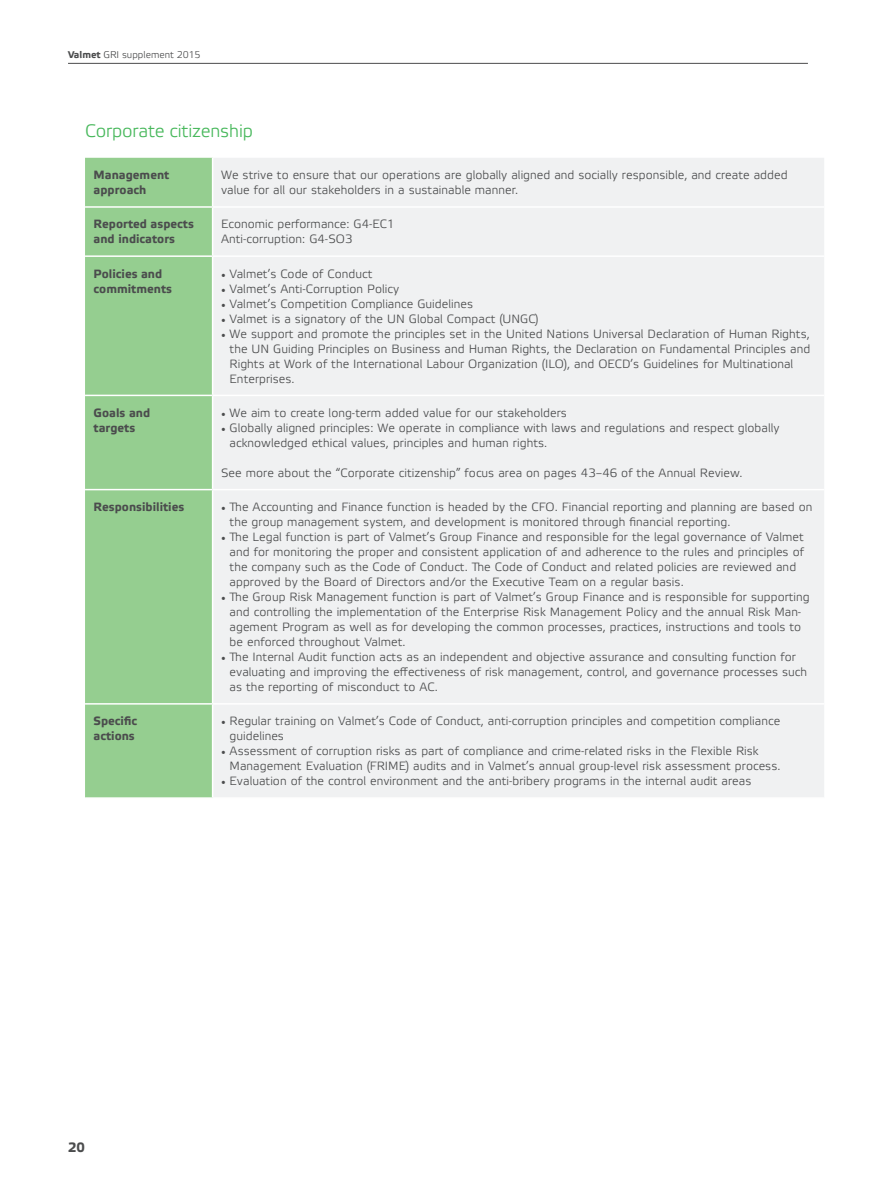
<style>
.page{position:relative;width:893px;height:1191px;background:#fff}
.page>*{position:absolute;margin:0;border:0;box-sizing:border-box;transform-origin:0 0}
._01Subhead_1{font:300 18px "Etelka";letter-spacing:-.01em;color:#48b85c}
.t1{font:700 13.5px "Etelka Text";color:#4b4c4d}
.Taulukko_perus{font:300 12px/15px "Etelka";letter-spacing:.005em;color:#4b4c4d}
.Taulukko_valkoinen_b{font:700 12px/15px "Etelka Text";letter-spacing:.005em;color:#4b4c4d}
.t2{font:300 9.75px "Etelka";color:#4b4c4d}
.s1{font-family:"Etelka Text";font-weight:700}
.s2{font-family:"Minion Pro";font-weight:400}
</style>
<div class="page">
<div style="left:85px;top:158px;width:127px;height:639px;background:#95ce90"></div>
<div style="left:214px;top:158px;width:610px;height:639px;background:#f0f1f2"></div>
<hr style="left:85px;top:206px;width:128px;height:2px;background:#fff">
<hr style="left:213px;top:206px;width:611px;height:2px;background:#fff">
<hr style="left:85px;top:255px;width:128px;height:2px;background:#fff">
<hr style="left:213px;top:255px;width:611px;height:2px;background:#fff">
<hr style="left:85px;top:395px;width:128px;height:1px;background:#fff">
<hr style="left:213px;top:395px;width:611px;height:1px;background:#fff">
<hr style="left:85px;top:489px;width:128px;height:1px;background:#fff">
<hr style="left:213px;top:489px;width:611px;height:1px;background:#fff">
<hr style="left:85px;top:703px;width:128px;height:1px;background:#fff">
<hr style="left:213px;top:703px;width:611px;height:1px;background:#fff">
<hr style="left:68px;top:63px;width:740px;height:1px;background:#4b4c4d">
<p class="t2" style="left:68px;top:49px;width:134px"><span class="s1">Valmet</span> GRI supplement 2015</p>
<p class="_01Subhead_1" style="left:85px;top:119px;width:169px">Corporate citizenship</p>
<p class="Taulukko_valkoinen_b" style="left:94px;top:168px;width:77px">Management approach</p>
<p class="Taulukko_perus" style="left:221px;top:168px;width:568px">We strive to ensure that our operations are globally aligned and socially responsible, and create added value for all our stakeholders in a sustainable manner.</p>
<p class="Taulukko_valkoinen_b" style="left:94px;top:217px;width:102px">Reported aspects and indicators</p>
<p class="Taulukko_perus" style="left:221px;top:217px;width:175px">Economic performance: G4-EC1</p>
<p class="Taulukko_perus" style="left:221px;top:232px;width:133px">Anti-corruption: G4-SO3</p>
<p class="Taulukko_valkoinen_b" style="left:94px;top:266px;width:80px">Policies and commitments</p>
<p class="Taulukko_perus" style="left:221px;top:266px;width:153px"><span class="s2">•</span> Valmet’s Code of Conduct</p>
<p class="Taulukko_perus" style="left:221px;top:281px;width:180px"><span class="s2">•</span> Valmet’s Anti-Corruption Policy</p>
<p class="Taulukko_perus" style="left:221px;top:296px;width:253px"><span class="s2">•</span> Valmet’s Competition Compliance Guidelines</p>
<p class="Taulukko_perus" style="left:221px;top:311px;width:319px"><span class="s2">•</span> Valmet is a signatory of the UN Global Compact (UNGC)</p>
<p class="Taulukko_perus" style="left:230px;top:326px;width:582px;text-indent:-9px"><span class="s2">•</span> We support and promote the principles set in the United Nations Universal Declaration of Human Rights, the UN Guiding Principles on Business and Human Rights, the Declaration on Fundamental Principles and Rights at Work of the International Labour Organization (ILO), and OECD’s Guidelines for Multinational Enterprises.</p>
<p class="Taulukko_valkoinen_b" style="left:94px;top:405px;width:58px">Goals and targets</p>
<p class="Taulukko_perus" style="left:221px;top:405px;width:347px"><span class="s2">•</span> We aim to create long-term added value for our stakeholders</p>
<p class="Taulukko_perus" style="left:230px;top:420px;width:551px;text-indent:-9px"><span class="s2">•</span> Globally aligned principles: We operate in compliance with laws and regulations and respect globally acknowledged ethical values, principles and human rights.</p>
<p class="Taulukko_perus" style="left:221px;top:465px;width:523px">See more about the “Corporate citizenship” focus area on pages 43–46 of the Annual Review.</p>
<p class="Taulukko_valkoinen_b" style="left:94px;top:499px;width:92px">Responsibilities</p>
<p class="Taulukko_perus" style="left:230px;top:499px;width:584px;text-indent:-9px"><span class="s2">•</span> The Accounting and Finance function is headed by the CFO. Financial reporting and planning are based on the group management system, and development is monitored through financial reporting.</p>
<p class="Taulukko_perus" style="left:230px;top:529px;width:576px;text-indent:-9px"><span class="s2">•</span> The Legal function is part of Valmet’s Group Finance and responsible for the legal governance of Valmet and for monitoring the proper and consistent application of and adherence to the rules and principles of the company such as the Code of Conduct. The Code of Conduct and related policies are reviewed and approved by the Board of Directors and/or the Executive Team on a regular basis.</p>
<p class="Taulukko_perus" style="left:230px;top:589px;width:582px;text-indent:-9px"><span class="s2">•</span> The Group Risk Management function is part of Valmet’s Group Finance and is responsible for supporting and controlling the implementation of the Enterprise Risk Management Policy and the annual Risk Man&shy;agement Program as well as for developing the common processes, practices, instructions and tools to be enforced throughout Valmet.</p>
<p class="Taulukko_perus" style="left:230px;top:649px;width:579px;text-indent:-9px"><span class="s2">•</span> The Internal Audit function acts as an independent and objective assurance and consulting function for evaluating and improving the effectiveness of risk management, control, and governance processes such as the reporting of misconduct to AC.</p>
<p class="Taulukko_valkoinen_b" style="left:94px;top:714px;width:45px">Specific actions</p>
<p class="Taulukko_perus" style="left:230px;top:714px;width:552px;text-indent:-9px"><span class="s2">•</span> Regular training on Valmet’s Code of Conduct, anti-corruption principles and competition compliance guidelines</p>
<p class="Taulukko_perus" style="left:230px;top:744px;width:552px;text-indent:-9px"><span class="s2">•</span> Assessment of corruption risks as part of compliance and crime-related risks in the Flexible Risk<br>Management Evaluation (FRIME) audits and in Valmet’s annual group-level risk assessment process.</p>
<p class="Taulukko_perus" style="left:221px;top:774px;width:532px"><span class="s2">•</span> Evaluation of the control environment and the anti-bribery programs in the internal audit areas</p>
<p class="t1" style="left:68px;top:1139px;width:18px">20</p>
</div>
